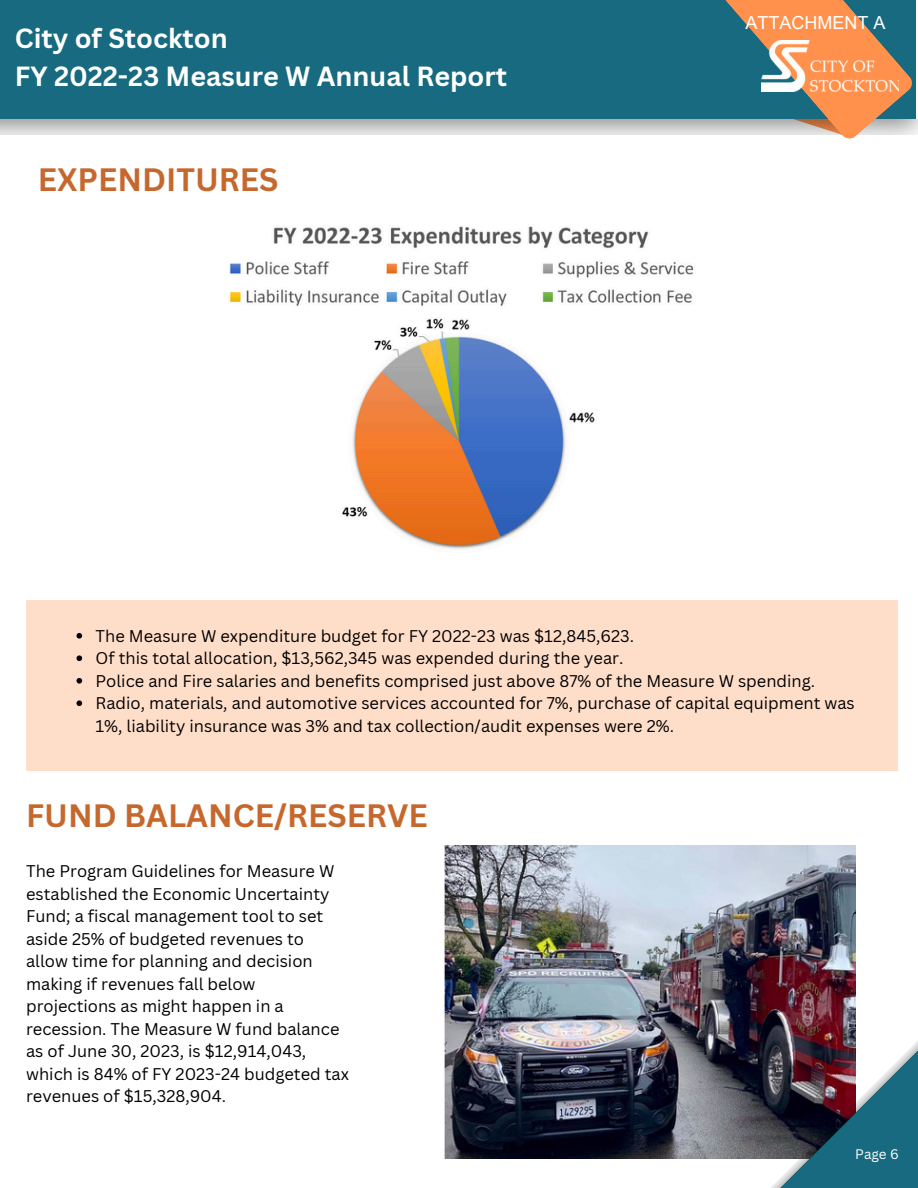
<style>
.page{position:relative;width:918px;height:1188px;background:#fff}
.page>*{position:absolute;margin:0;border:0;box-sizing:border-box;transform-origin:0 0}
.t1{font:700 31.5px "Canva Sans";color:#c6682d}
.t2{font:700 27px/37.2px "Canva Sans";color:#fff}
.t3{font:18px "Arial";color:#fff}
.t4{font:16.5px/22.5px "Canva Sans";color:#000}
.t5{font:13.5px "Canva Sans";color:#fff}
</style>
<div class="page">
<div style="left:0;top:0;width:916px;height:119px;background:#176a7f"></div>
<svg style="left:721px;top:0;width:191px;height:139px"></svg>
<img style="left:444px;top:846px;width:412px;height:313px">
<img style="left:678px;top:929px;width:240px;height:259px">
<div style="left:26px;top:600px;width:872px;height:171px;background:#ffdec9"></div>
<img style="left:761px;top:40px;width:137px;height:52px">
<img style="left:229px;top:226px;width:465px;height:323px">
<svg style="left:77px;top:633px;width:5px;height:6px"></svg>
<svg style="left:77px;top:655px;width:5px;height:6px"></svg>
<svg style="left:77px;top:678px;width:5px;height:6px"></svg>
<svg style="left:77px;top:700px;width:5px;height:6px"></svg>
<p class="t2" style="left:15px;top:19px;width:494px">City of Stockton<br>FY 2022-23 Measure W Annual Report</p>
<p class="t1" style="left:38px;top:157px;width:242px">EXPENDITURES</p>
<p class="t3" style="left:746px;top:10px;width:142px">ATTACHMENT A</p>
<p class="t4" style="left:96px;top:624px;width:540px">The Measure W expenditure budget for FY 2022-23 was $12,845,623.</p>
<p class="t4" style="left:96px;top:647px;width:529px">Of this total allocation, $13,562,345 was expended during the year.</p>
<p class="t4" style="left:96px;top:669px;width:721px">Police and Fire salaries and benefits comprised just above 87% of the Measure W spending.</p>
<h1 class="t4" style="left:96px;top:692px;width:761px">Radio, materials, and automotive services accounted for 7%, purchase of capital equipment was<br>1%, liability insurance was 3% and tax collection/audit expenses were 2%.</h1>
<h3 class="t1" style="left:26px;top:793px;width:403px">FUND BALANCE/RESERVE</h3>
<p class="t4" style="left:26px;top:860px;width:324px">The Program Guidelines for Measure W established the Economic Uncertainty Fund; a fiscal management tool to set aside 25% of budgeted revenues to allow time for planning and decision making if revenues fall below projections as might happen in a recession. The Measure W fund balance as of June 30, 2023, is $12,914,043, which is 84% of FY 2023-24 budgeted tax revenues of $15,328,904.</p>
<p class="t5" style="left:855px;top:1145px;width:45px">Page 6</p>
</div>
